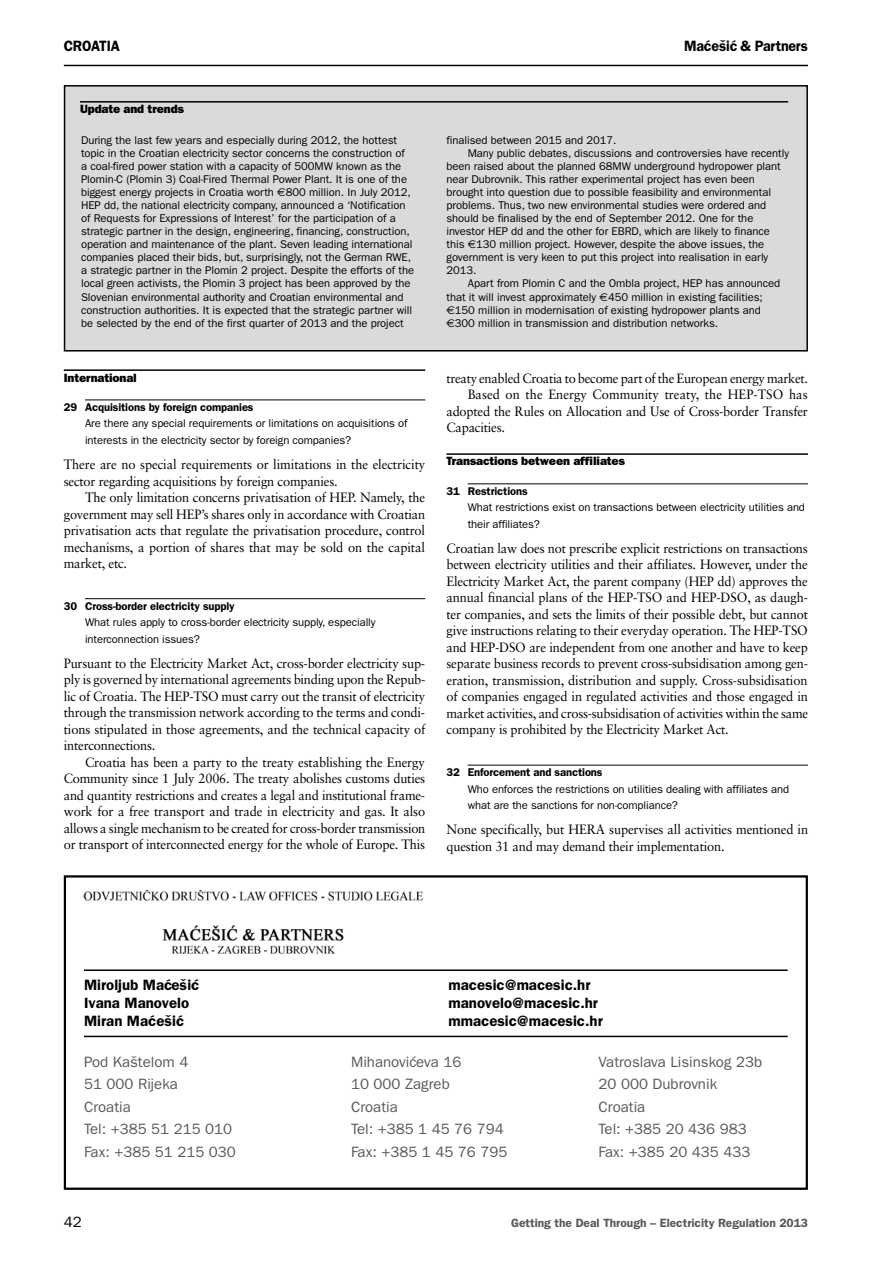
<style>
.page{position:relative;width:893px;height:1263px;background:#fff}
.page>*{position:absolute;margin:0;border:0;box-sizing:border-box;transform-origin:0 0}
.t1{font:15px "Franklin Gothic";color:#58585a}
.t2{font:600 15px "Franklin Gothic";color:#000}
.t3{font:600 15px "Franklin Gothic";color:#000;scale:.95 1}
.t4{font:15px "Franklin Gothic";color:#000}
.t5{font:13.5px/16.5px "Sabon";letter-spacing:-.015em;color:#000;text-align:justify;scale:.95 1}
.t6{font:800 12px "Franklin Gothic";letter-spacing:-.01em;color:#000}
.t7{font:600 12px "Franklin Gothic";color:#58585a}
.t8{font:11.25px/13px "Franklin Gothic";letter-spacing:-.005em;color:#000}
.t9{font:600 11.25px "Franklin Gothic";letter-spacing:-.01em;color:#000}
.s1{font-family:"Euro Sans"}
</style>
<div class="page">
<hr style="left:64px;top:65px;width:744px;height:1px;background:#000">
<hr style="left:64px;top:369px;width:361px;height:2px;background:#000">
<hr style="left:85px;top:399px;width:340px;height:1px;background:#000">
<hr style="left:85px;top:598px;width:340px;height:1px;background:#000">
<hr style="left:446px;top:453px;width:362px;height:2px;background:#000">
<hr style="left:468px;top:483px;width:340px;height:1px;background:#000">
<hr style="left:468px;top:765px;width:340px;height:1px;background:#000">
<div style="left:65px;top:86px;width:742px;height:265px;background:#d9dadb"></div>
<div style="left:64px;top:85px;width:744px;height:266px;border:2px solid #000"></div>
<hr style="left:80px;top:101px;width:708px;height:2px;background:#000">
<hr style="left:84px;top:969px;width:704px;height:2px;background:#000">
<hr style="left:84px;top:1036px;width:704px;height:1px;background:#000">
<div style="left:64px;top:875px;width:744px;height:315px;border:2px solid #000"></div>
<img style="left:83px;top:890px;width:340px;height:64px">
<h1 class="t3" style="left:64px;top:37px;width:61px">croatia</h1>
<h1 class="t3" style="left:684px;top:37px;width:132px">Mac´esˇic´ &amp; Partners</h1>
<p class="t6" style="left:80px;top:102px;width:105px">Update and trends</p>
<p class="t8" style="left:81px;top:134px;width:335px">During the last few years and especially during 2012, the hottest topic in the Croatian electricity sector concerns the construction of<br>a coal-fired power station with a capacity of 500MW known as the Plomin-C (Plomin 3) Coal-Fired Thermal Power Plant. It is one of the biggest energy projects in Croatia worth <span class="s1">r</span>800 million. In July 2012, HEP dd, the national electricity company, announced a ‘Notification of Requests for Expressions of Interest’ for the participation of a strategic partner in the design, engineering, financing, construction, operation and maintenance of the plant. Seven leading international companies placed their bids, but, surprisingly, not the German RWE, a strategic partner in the Plomin 2 project. Despite the efforts of the local green activists, the Plomin 3 project has been approved by the Slovenian environmental authority and Croatian environmental and construction authorities. It is expected that the strategic partner will be selected by the end of the first quarter of 2013 and the project</p>
<p class="t8" style="left:446px;top:134px;width:172px">finalised between 2015 and 2017.</p>
<p class="t8" style="left:468px;top:147px;width:323px">Many public debates, discussions and controversies have recently</p>
<p class="t8" style="left:446px;top:160px;width:336px">been raised about the planned 68MW underground hydropower plant</p>
<p class="t8" style="left:446px;top:173px;width:310px">near Dubrovnik. This rather experimental project has even been</p>
<p class="t8" style="left:446px;top:186px;width:326px">brought into question due to possible feasibility and environmental</p>
<p class="t8" style="left:446px;top:199px;width:321px">problems. Thus, two new environmental studies were ordered and</p>
<p class="t8" style="left:446px;top:212px;width:308px">should be finalised by the end of September 2012. One for the</p>
<p class="t8" style="left:446px;top:225px;width:325px">investor HEP dd and the other for EBRD, which are likely to finance</p>
<p class="t8" style="left:446px;top:238px;width:319px">this <span class="s1">E</span>130 million project. However, despite the above issues, the</p>
<p class="t8" style="left:446px;top:251px;width:323px">government is very keen to put this project into realisation in early</p>
<p class="t8" style="left:446px;top:264px;width:32px">2013.</p>
<p class="t8" style="left:468px;top:277px;width:314px">Apart from Plomin C and the Ombla project, HEP has announced</p>
<p class="t8" style="left:446px;top:290px;width:318px">that it will invest approximately <span class="s1">E</span>450 million in existing facilities;</p>
<p class="t8" style="left:446px;top:303px;width:316px"><span class="s1">E</span>150 million in modernisation of existing hydropower plants and</p>
<p class="t8" style="left:446px;top:316px;width:273px"><span class="s1">E</span>300 million in transmission and distribution networks.</p>
<p class="t6" style="left:64px;top:370px;width:75px">International</p>
<p class="t9" style="left:64px;top:400px;width:191px">29 Acquisitions by foreign companies</p>
<p class="t8" style="left:85px;top:415px;width:324px;line-height:16.5px">Are there any special requirements or limitations on acquisitions of interests in the electricity sector by foreign companies?</p>
<p class="t5" style="left:64px;top:456px;width:382px">There are no special requirements or limitations in the electricity sector regarding acquisitions by foreign companies.</p>
<p class="t5" style="left:64px;top:489px;width:382px;text-indent:21px">The only limitation concerns privatisation of HEP. Namely, the government may sell HEP’s shares only in accordance with Croatian privatisation acts that regulate the privatisation procedure, control mechanisms, a portion of shares that may be sold on the capital market, etc.</p>
<p class="t9" style="left:64px;top:599px;width:172px">30 Cross-border electricity supply</p>
<p class="t8" style="left:85px;top:614px;width:292px;line-height:16.5px">What rules apply to cross-border electricity supply, especially interconnection issues?</p>
<p class="t5" style="left:64px;top:655px;width:382px">Pursuant to the Electricity Market Act, cross-border electricity sup&shy;ply is governed by international agreements binding upon the Repub&shy;lic of Croatia. The HEP-TSO must carry out the transit of electricity through the transmission network according to the terms and condi&shy;tions stipulated in those agreements, and the technical capacity of interconnections.</p>
<p class="t5" style="left:64px;top:754px;width:382px;text-indent:21px">Croatia has been a party to the treaty establishing the Energy Community since 1 July 2006. The treaty abolishes customs duties and quantity restrictions and creates a legal and institutional frame&shy;work for a free transport and trade in electricity and gas. It also allows a single mechanism to be created for cross-border transmission or transport of interconnected energy for the whole of Europe. This</p>
<p class="t5" style="left:446px;top:370px;width:382px">treaty enabled Croatia to become part of the European energy market.</p>
<p class="t5" style="left:468px;top:386px;width:359px">Based on the Energy Community treaty, the HEP-TSO has</p>
<p class="t5" style="left:446px;top:403px;width:382px">adopted the Rules on Allocation and Use of Cross-border Transfer</p>
<p class="t5" style="left:446px;top:419px;width:63px">Capacities.</p>
<p class="t6" style="left:446px;top:454px;width:180px">Transactions between affiliates</p>
<p class="t9" style="left:446px;top:484px;width:83px">31 Restrictions</p>
<p class="t8" style="left:468px;top:499px;width:339px;line-height:16.5px">What restrictions exist on transactions between electricity utilities and their affiliates?</p>
<p class="t5" style="left:446px;top:540px;width:382px">Croatian law does not prescribe explicit restrictions on transactions between electricity utilities and their affiliates. However, under the Electricity Market Act, the parent company (HEP dd) approves the annual financial plans of the HEP-TSO and HEP-DSO, as daugh&shy;ter companies, and sets the limits of their possible debt, but cannot give instructions relating to their everyday operation. The HEP-TSO and HEP-DSO are independent from one another and have to keep separate business records to prevent cross-subsidisation among gen&shy;eration, transmission, distribution and supply. Cross-subsidisation of companies engaged in regulated activities and those engaged in market activities, and cross-subsidisation of activities within the same company is prohibited by the Electricity Market Act.</p>
<p class="t9" style="left:446px;top:766px;width:158px">32 Enforcement and sanctions</p>
<p class="t8" style="left:468px;top:781px;width:323px;line-height:16.5px">Who enforces the restrictions on utilities dealing with affiliates and what are the sanctions for non-compliance?</p>
<p class="t5" style="left:446px;top:821px;width:382px">None specifically, but HERA supervises all activities mentioned in question 31 and may demand their implementation.</p>
<h1 class="t2" style="left:84px;top:976px;width:117px">Miroljub Mac´esˇic´</h1>
<h1 class="t2" style="left:449px;top:976px;width:143px">macesic@macesic.hr</h1>
<h1 class="t2" style="left:84px;top:994px;width:107px">Ivana Manovelo</h1>
<h1 class="t2" style="left:449px;top:994px;width:151px">manovelo@macesic.hr</h1>
<h1 class="t2" style="left:84px;top:1012px;width:102px">Miran Mac´esˇic´</h1>
<h1 class="t2" style="left:449px;top:1012px;width:156px">mmacesic@macesic.hr</h1>
<h1 class="t1" style="left:84px;top:1053px;width:106px">Pod Kaštelom 4</h1>
<h1 class="t1" style="left:351px;top:1053px;width:112px">Mihanovic´eva 16</h1>
<h1 class="t1" style="left:599px;top:1053px;width:165px">Vatroslava Lisinskog 23b</h1>
<h1 class="t1" style="left:84px;top:1075px;width:95px">51 000 Rijeka</h1>
<h1 class="t1" style="left:351px;top:1075px;width:100px">10 000 Zagreb</h1>
<h1 class="t1" style="left:599px;top:1075px;width:120px">20 000 Dubrovnik</h1>
<h1 class="t1" style="left:84px;top:1098px;width:48px">Croatia</h1>
<h1 class="t1" style="left:351px;top:1098px;width:48px">Croatia</h1>
<h1 class="t1" style="left:599px;top:1098px;width:48px">Croatia</h1>
<h1 class="t1" style="left:84px;top:1120px;width:150px">Tel: +385 51 215 010</h1>
<h1 class="t1" style="left:351px;top:1120px;width:154px">Tel: +385 1 45 76 794</h1>
<h1 class="t1" style="left:599px;top:1120px;width:150px">Tel: +385 20 436 983</h1>
<h1 class="t1" style="left:84px;top:1143px;width:153px">Fax: +385 51 215 030</h1>
<h1 class="t1" style="left:351px;top:1143px;width:158px">Fax: +385 1 45 76 795</h1>
<h1 class="t1" style="left:599px;top:1143px;width:153px">Fax: +385 20 435 433</h1>
<h1 class="t4" style="left:64px;top:1213px;width:19px">42</h1>
<p class="t7" style="left:511px;top:1215px;width:298px">Getting the Deal Through – Electricity Regulation 2013</p>
</div>
